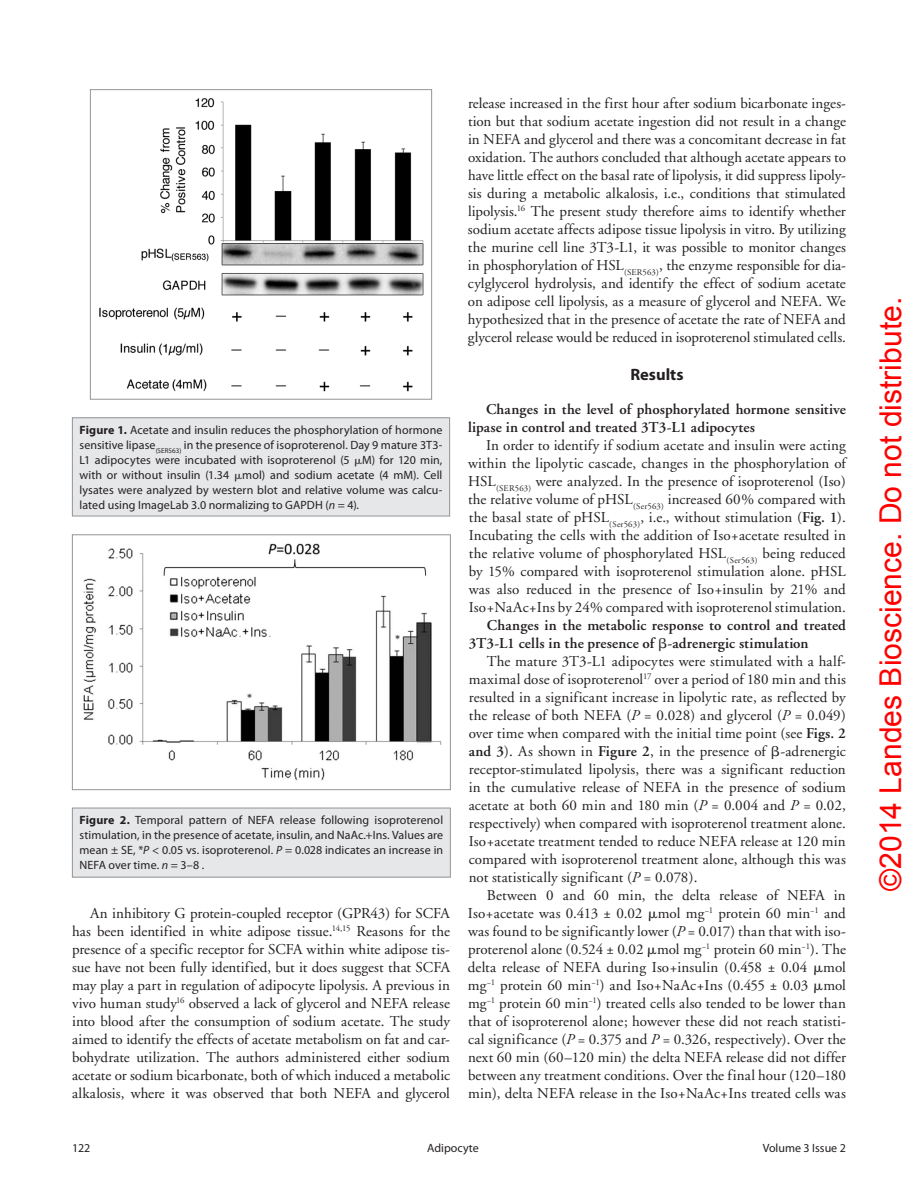
<style>
.page{position:relative;width:918px;height:1188px;background:#fff}
.page>*{position:absolute;margin:0;border:0;box-sizing:border-box;transform-origin:0 0}
.t1{font:30.15px "Arial";color:#f00}
.t2{font:700 16.5px "Myriad Pro";color:#231f20}
.t3{font:15px/18px "Adobe Garamond";letter-spacing:.005em;color:#231f20;text-align:justify}
.t4{font:600 15px/18px "Adobe Garamond";letter-spacing:.005em;color:#231f20}
.t5{font:12px/15px "Myriad Pro";letter-spacing:.005em;color:#231f20;text-align:justify}
.s1{font-weight:700}
.s2{font-family:"Universal Std Greekw Math Pi"}
.s3{font-style:italic}
.s4{font-weight:600}
.s5{font-family:"Universal Std Greekw Math Pi";font-weight:400}
</style>
<div class="page">
<img style="left:99px;top:98px;width:325px;height:294px">
<div style="left:90px;top:89px;width:342px;height:311px;border:1px solid #939598"></div>
<div style="left:72px;top:418px;width:378px;height:98px;background:#e6e7e9"></div>
<div style="left:72px;top:417px;width:378px;height:99px;border:1px solid #939598"></div>
<img style="left:83px;top:543px;width:359px;height:238px">
<div style="left:72px;top:534px;width:379px;height:256px;border:1px solid #939598"></div>
<div style="left:72px;top:808px;width:378px;height:69px;background:#e6e7e9"></div>
<div style="left:72px;top:808px;width:379px;height:70px;border:1px solid #939598"></div>
<p class="t5" style="left:79px;top:422px;width:365px"><span class="s1">Figure 1.</span> Acetate and insulin reduces the phosphorylation of hormone sensitive lipase<sub>(SER563)</sub> in the presence of isoproterenol. Day 9 mature 3T3- L1 adipocytes were incubated with isoproterenol (5 <span class="s2">μ</span>M) for 120 min, with or without insulin (1.34 <span class="s2">μ</span>mol) and sodium acetate (4 mM). Cell lysates were analyzed by western blot and relative volume was calcu&shy;lated using ImageLab 3.0 normalizing to GAPDH (<span class="s3">n</span> = 4).</p>
<p class="t5" style="left:79px;top:812px;width:365px"><span class="s1">Figure 2.</span> Temporal pattern of NEF A release following isoproterenol stimulation, in the presence of acetate, insulin, and NaAc.+Ins. Values are mean ± SE, *<span class="s3">P</span> &lt; 0.05 vs. isoproterenol. <span class="s3">P</span> = 0.028 indicates an increase in NEF A over time. <span class="s3">n</span> = 3–8 .</p>
<p class="t3" style="left:72px;top:905px;width:380px;text-indent:18px">An inhibitory G protein-coupled receptor (GPR43) for SCFA has been identified in white adipose tissue.<sup>14,15</sup> Reasons for the presence of a specific receptor for SCFA within white adipose tis&shy;sue have not been fully identified, but it does suggest that SCFA may play a part in regulation of adipocyte lipolysis. A previous in vivo human study<sup>16</sup> observed a lack of glycerol and NEFA release into blood after the consumption of sodium acetate. The study aimed to identify the effects of acetate metabolism on fat and car&shy;bohydrate utilization. The authors administered either sodium acetate or sodium bicarbonate, both of which induced a metabolic alkalosis, where it was observed that both NEFA and glycerol</p>
<p class="t3" style="left:468px;top:95px;width:379px">release increased in the first hour after sodium bicarbonate inges&shy;tion but that sodium acetate ingestion did not result in a change in NEFA and glycerol and there was a concomitant decrease in fat oxidation. The authors concluded that although acetate appears to have little effect on the basal rate of lipolysis, it did suppress lipoly&shy;sis during a metabolic alkalosis, i.e., conditions that stimulated lipolysis.<sup>16</sup> The present study therefore aims to identify whether sodium acetate affects adipose tissue lipolysis in vitro. By utilizing the murine cell line 3T3-L1, it was possible to monitor changes in phosphorylation of HSL<sub>(SER563)</sub>, the enzyme responsible for dia&shy;cylglycerol hydrolysis, and identify the effect of sodium acetate on adipose cell lipolysis, as a measure of glycerol and NEFA. We hypothesized that in the presence of acetate the rate of NEFA and glycerol release would be reduced in isoproterenol stimulated cells.</p>
<p class="t2" style="left:630px;top:364px;width:55px">Results</p>
<p class="t4" style="left:468px;top:401px;width:379px;text-indent:18px">Changes in the level of phosphorylated hormone sensitive lipase in control and treated 3T3-L1 adipocytes</p>
<p class="t3" style="left:468px;top:437px;width:379px;text-indent:18px">In order to identify if sodium acetate and insulin were acting within the lipolytic cascade, changes in the phosphorylation of HSL<sub>(SER563)</sub> were analyzed. In the presence of isoproterenol (Iso) the relative volume of pHSL<sub>(Ser563)</sub> increased 60% compared with the basal state of pHSL<sub>(Ser563)</sub>, i.e., without stimulation (<span class="s4">Fig. 1</span>).<br>Incubating the cells with the addition of Iso+acetate resulted in the relative volume of phosphorylated HSL<sub>(Ser563)</sub> being reduced by 15% compared with isoproterenol stimulation alone. pHSL was also reduced in the presence of Iso+insulin by 21% and Iso+NaAc+Ins by 24% compared with isoproterenol stimulation.</p>
<p class="t4" style="left:469px;top:617px;width:379px;text-indent:18px">Changes in the metabolic response to control and treated<br>3T3-L1 cells in the presence of <span class="s5">β</span>-adrenergic stimulation</p>
<p class="t3" style="left:469px;top:653px;width:379px;text-indent:18px">The mature 3T3-L1 adipocytes were stimulated with a half&shy;maximal dose of isoproterenol<sup>17</sup> over a period of 180 min and this resulted in a significant increase in lipolytic rate, as reflected by the release of both NEFA (<span class="s3">P</span> = 0.028) and glycerol (<span class="s3">P</span> = 0.049) over time when compared with the initial time point (see <span class="s4">Figs. 2 and 3</span>). As shown in <span class="s4">Figure 2</span>, in the presence of <span class="s2">β</span>-adrenergic receptor-stimulated lipolysis, there was a significant reduction in the cumulative release of NEFA in the presence of sodium acetate at both 60 min and 180 min (<span class="s3">P</span> = 0.004 and <span class="s3">P</span> = 0.02, respectively) when compared with isoproterenol treatment alone.<br>Iso+acetate treatment tended to reduce NEFA release at 120 min compared with isoproterenol treatment alone, although this was not statistically significant (<span class="s3">P</span> = 0.078).</p>
<p class="t3" style="left:468px;top:887px;width:380px;text-indent:19px">Between 0 and 60 min, the delta release of NEFA in Iso+acetate was 0.413 ± 0.02 <span class="s2">μ</span>mol mg<sup>−1</sup> protein 60 min<sup>−1</sup> and was found to be significantly lower (<span class="s3">P</span> = 0.017) than that with iso&shy;proterenol alone (0.524 ± 0.02 <span class="s2">μ</span>mol mg<sup>−1</sup> protein 60 min<sup>−1</sup>). The delta release of NEFA during Iso+insulin (0.458 ± 0.04 <span class="s2">μ</span>mol mg<sup>−1</sup> protein 60 min<sup>−1</sup>) and Iso+NaAc+Ins (0.455 ± 0.03 <span class="s2">μ</span>mol mg<sup>−1</sup> protein 60 min<sup>−1</sup>) treated cells also tended to be lower than that of isoproterenol alone; however these did not reach statisti&shy;cal significance (<span class="s3">P</span> = 0.375 and <span class="s3">P</span> = 0.326, respectively). Over the next 60 min (60–120 min) the delta NEFA release did not differ between any treatment conditions. Over the final hour (120–180 min), delta NEFA release in the Iso+NaAc+Ins treated cells was</p>
<p class="t5" style="left:72px;top:1140px;width:20px">122</p>
<p class="t5" style="left:427px;top:1140px;width:53px">Adipocyte</p>
<p class="t5" style="left:763px;top:1140px;width:85px">Volume 3 Issue 2</p>
<h1 class="t1" style="left:871px;top:891px;width:595px;rotate:-90deg">©2014 Landes Bioscience. Do not distribute.</h1>
</div>
